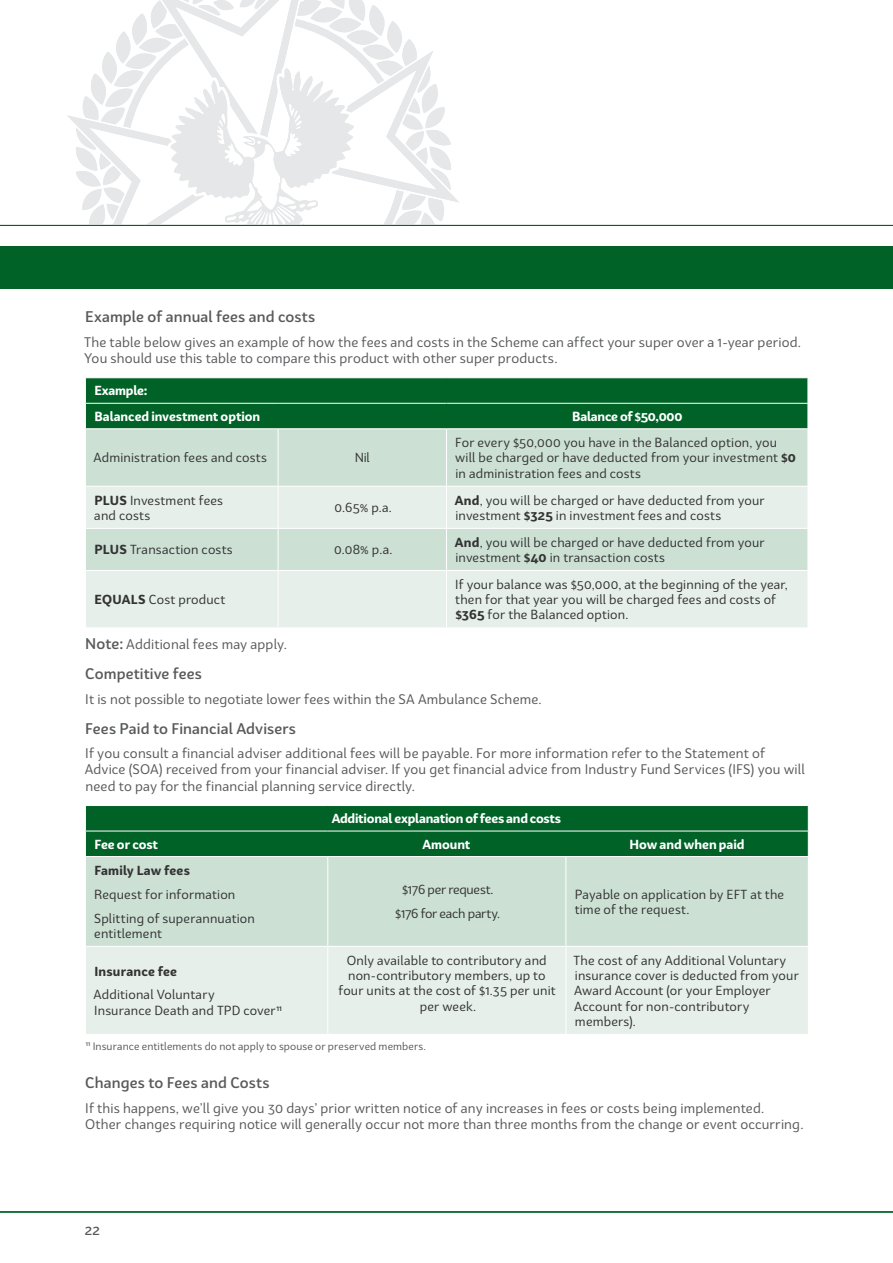
<style>
.page{position:relative;width:893px;height:1263px;background:#fff}
.page>*{position:absolute;margin:0;border:0;box-sizing:border-box;transform-origin:0 0}
.Subheading_MEDIUM{font:500 15px "Bw Surco";letter-spacing:.01em;color:#58595b}
.body{font:13.5px/16.2px "Bw Surco";letter-spacing:.01em;color:#58595b}
.t1{font:500 13.5px "Bw Surco";color:#58595b}
.Table_text{font:12.75px/15.3px "Bw Surco";letter-spacing:.015em;color:#333}
.Table_text-2{font:700 12.75px "Bw Surco";letter-spacing:-.015em;color:#fff}
.Table_text-3{font:12.75px "Bw Surco";letter-spacing:-.02em;color:#333}
.Table_text-4{font:700 12.75px "Bw Surco";letter-spacing:.015em;color:#333}
.disclaimer{font:10.5px "Bw Surco";letter-spacing:.01em;color:#58595b}
.s1{font-weight:700}
.s2{font-weight:500;font-size:15px}
</style>
<div class="page">
<div style="left:0;top:247px;width:893px;height:42px;background:#006227"></div>
<svg style="left:67px;top:0;width:392px;height:225px"></svg>
<hr style="left:0;top:225px;width:893px;height:1px;background:#006227">
<hr style="left:0;top:1211px;width:893px;height:1px;background:#006227">
<div style="left:86px;top:429px;width:721px;height:57px;background:#cce0d4"></div>
<svg style="left:86px;top:487px;width:721px;height:140px;background:#deeae2"></svg>
<div style="left:85px;top:378px;width:723px;height:50px;background:#006227"></div>
<hr style="left:278px;top:429px;width:1px;height:57px;background:#fff">
<hr style="left:446px;top:429px;width:1px;height:57px;background:#fff">
<hr style="left:278px;top:487px;width:1px;height:41px;background:#fff">
<hr style="left:446px;top:487px;width:1px;height:41px;background:#fff">
<hr style="left:85px;top:528px;width:193px;height:1px;background:#fff">
<hr style="left:278px;top:528px;width:168px;height:1px;background:#fff">
<hr style="left:278px;top:529px;width:1px;height:41px;background:#fff">
<hr style="left:446px;top:528px;width:362px;height:1px;background:#fff">
<hr style="left:446px;top:529px;width:1px;height:41px;background:#fff">
<hr style="left:85px;top:570px;width:193px;height:1px;background:#fff">
<hr style="left:278px;top:570px;width:168px;height:1px;background:#fff">
<hr style="left:278px;top:571px;width:1px;height:56px;background:#fff">
<hr style="left:446px;top:570px;width:362px;height:1px;background:#fff">
<hr style="left:446px;top:571px;width:1px;height:56px;background:#fff">
<div style="left:86px;top:857px;width:722px;height:89px;background:#cce0d4"></div>
<div style="left:86px;top:947px;width:722px;height:87px;background:#e6efe9"></div>
<div style="left:85px;top:805px;width:724px;height:51px;background:#006227"></div>
<hr style="left:327px;top:857px;width:1px;height:89px;background:#fff">
<hr style="left:566px;top:857px;width:1px;height:89px;background:#fff">
<hr style="left:327px;top:947px;width:1px;height:87px;background:#fff">
<hr style="left:566px;top:947px;width:1px;height:87px;background:#fff">
<p class="Subheading_MEDIUM" style="left:85px;top:306px;width:231px">Example of annual fees and costs</p>
<p class="body" style="left:84px;top:333px;width:718px">The table below gives an example of how the fees and costs in the Scheme can affect your super over a 1-year period.<br>You should use this table to compare this product with other super products.</p>
<p class="Table_text-2" style="left:94px;top:382px;width:54px">Example:</p>
<p class="Table_text-2" style="left:94px;top:407px;width:167px">Balanced investment option</p>
<p class="Table_text-2" style="left:572px;top:407px;width:112px">Balance of $50,000</p>
<p class="Table_text" style="left:94px;top:450px;width:175px">Administration fees and costs</p>
<p class="Table_text" style="left:355px;top:450px;width:16px">Nil</p>
<p class="Table_text" style="left:455px;top:434px;width:342px">For every $50,000 you have in the Balanced option, you will be charged or have deducted from your investment <span class="s1">$0 </span>in administration fees and costs</p>
<p class="Table_text" style="left:94px;top:492px;width:130px"><span class="s1">PLUS</span> Investment fees and costs</p>
<p class="Table_text" style="left:335px;top:499px;width:59px">0.65% p.a.</p>
<p class="Table_text" style="left:455px;top:492px;width:311px"><span class="s1">And</span>, you will be charged or have deducted from your investment <span class="s1">$325</span> in investment fees and costs</p>
<p class="Table_text" style="left:95px;top:542px;width:140px"><span class="s1">PLUS</span> Transaction costs</p>
<p class="Table_text" style="left:334px;top:542px;width:60px">0.08% p.a.</p>
<p class="Table_text" style="left:455px;top:534px;width:311px"><span class="s1">And</span>, you will be charged or have deducted from your investment <span class="s1">$40</span> in transaction costs</p>
<p class="Table_text" style="left:95px;top:591px;width:132px"><span class="s1">EQUALS</span> Cost product</p>
<p class="Table_text" style="left:455px;top:576px;width:334px">If your balance was $50,000, at the beginning of the year, then for that year you will be charged fees and costs of <span class="s1">$365</span> for the Balanced option.</p>
<p class="body" style="left:85px;top:635px;width:203px"><span class="s2">Note:</span> Additional fees may apply.</p>
<p class="Subheading_MEDIUM" style="left:85px;top:663px;width:118px">Competitive fees</p>
<p class="body" style="left:85px;top:690px;width:458px">It is not possible to negotiate lower fees within the SA Ambulance Scheme.</p>
<p class="Subheading_MEDIUM" style="left:85px;top:718px;width:212px">Fees Paid to Financial Advisers</p>
<p class="body" style="left:85px;top:745px;width:722px">If you consult a financial adviser additional fees will be payable. For more information refer to the Statement of<br>Advice (SOA) received from your financial adviser. If you get financial advice from Industry Fund Services (IFS) you will need to pay for the financial planning service directly.</p>
<p class="Table_text-2" style="left:332px;top:810px;width:231px">Additional explanation of fees and costs</p>
<p class="Table_text-2" style="left:94px;top:835px;width:65px">Fee or cost</p>
<p class="Table_text-2" style="left:422px;top:835px;width:50px">Amount</p>
<p class="Table_text-2" style="left:629px;top:835px;width:117px">How and when paid</p>
<p class="Table_text-4" style="left:94px;top:861px;width:97px">Family Law fees</p>
<p class="Table_text" style="left:94px;top:886px;width:143px">Request for information</p>
<p class="Table_text" style="left:94px;top:910px;width:162px">Splitting of superannuation entitlement</p>
<p class="Table_text-3" style="left:402px;top:881px;width:93px">$176 per request.</p>
<p class="Table_text-3" style="left:395px;top:905px;width:107px">$176 for each party.</p>
<p class="Table_text" style="left:575px;top:886px;width:211px">Payable on application by EFT at the time of the request.</p>
<p class="Table_text" style="left:338px;top:952px;width:219px;text-align:center">Only available to contributory and non-contributory members, up to four units at the cost of $1.35 per unit per week.</p>
<p class="Table_text" style="left:574px;top:952px;width:227px">The cost of any Additional Voluntary insurance cover is deducted from your<br>Award Account (or your Employer<br>Account for non-contributory members).</p>
<p class="disclaimer" style="left:86px;top:1039px;width:342px"><sup>11</sup> Insurance entitlements do not apply to spouse or preserved members.</p>
<p class="Subheading_MEDIUM" style="left:85px;top:1072px;width:186px">Changes to Fees and Costs</p>
<p class="body" style="left:85px;top:1099px;width:720px">If this happens, we’ll give you 30 days’ prior written notice of any increases in fees or costs being implemented.<br>Other changes requiring notice will generally occur not more than three months from the change or event occurring.</p>
<p class="Table_text-4" style="left:94px;top:962px;width:84px">Insurance fee</p>
<p class="Table_text" style="left:94px;top:987px;width:190px">Additional Voluntary<br>Insurance Death and TPD cover<sup>11</sup></p>
<p class="t1" style="left:85px;top:1221px;width:17px">22</p>
</div>
